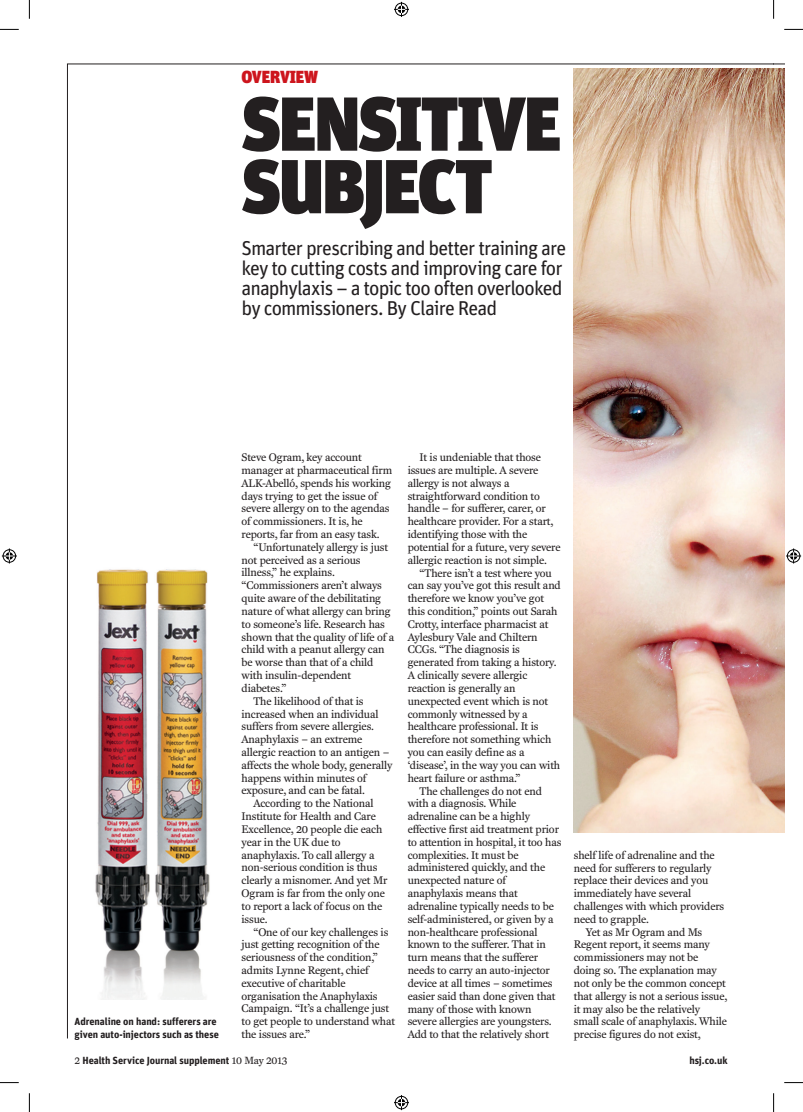
<style>
.page{position:relative;width:803px;height:1112px;background:#fff}
.page>*{position:absolute;margin:0;border:0;box-sizing:border-box;transform-origin:0 0}
.t1{font:900 76.25px/62.5px "Unit";letter-spacing:-.03em;color:#231f20}
.t2{font:20px/20px "Unit";letter-spacing:-.045em;color:#231f20}
.t3{font:900 17.5px "Unit";letter-spacing:-.015em;color:#cd151d}
.t4{font:11.25px/12.9px "Fenway";letter-spacing:-.01em;color:#231f20}
.t5{font:700 10.25px/12.8px "Unit";letter-spacing:-.005em;color:#231f20}
.s1{font-family:"Fenway";font-weight:400;font-size:10.62px}
</style>
<div class="page">
<img style="left:574px;top:68px;width:199px;height:764px">
<img style="left:95px;top:569px;width:115px;height:430px">
<svg style="left:0;top:29px;width:19px;height:1px"></svg>
<svg style="left:784px;top:29px;width:19px;height:1px"></svg>
<svg style="left:0;top:1082px;width:19px;height:1px"></svg>
<svg style="left:784px;top:1082px;width:19px;height:1px"></svg>
<svg style="left:29px;top:0;width:1px;height:19px"></svg>
<svg style="left:29px;top:1093px;width:1px;height:18px"></svg>
<svg style="left:773px;top:0;width:1px;height:19px"></svg>
<svg style="left:773px;top:1093px;width:1px;height:18px"></svg>
<svg style="left:394px;top:2px;width:15px;height:15px"></svg>
<svg style="left:394px;top:1095px;width:15px;height:14px"></svg>
<svg style="left:2px;top:548px;width:15px;height:15px"></svg>
<svg style="left:773px;top:64px;width:28px;height:769px"></svg>
<h3 class="t3" style="left:242px;top:66px;width:78px">OVERVIEW</h3>
<h1 class="t1" style="left:242px;top:91px;width:321px">SENSITIVE<br>SUBJECT</h1>
<h2 class="t2" style="left:242px;top:237px;width:326px">Smarter prescribing and better training are key to cutting costs and improving care for anaphylaxis – a topic too often overlooked by commissioners. By Claire Read</h2>
<p class="t5" style="left:75px;top:1014px;width:146px">Adrenaline on hand: sufferers are given auto-injectors such as these</p>
<p class="t4" style="left:242px;top:450px;width:152px">Steve Ogram, key account manager at pharmaceutical firm<br>ALK-Abelló, spends his working days trying to get the issue of severe allergy on to the agendas of commissioners. It is, he reports, far from an easy task.</p>
<p class="t4" style="left:253px;top:540px;width:136px">“Unfortunately allergy is just</p>
<p class="t4" style="left:242px;top:553px;width:120px">not perceived as a serious</p>
<p class="t4" style="left:242px;top:566px;width:95px">illness,” he explains.</p>
<p class="t4" style="left:242px;top:579px;width:142px">“Commissioners aren’t always</p>
<p class="t4" style="left:242px;top:591px;width:141px">quite aware of the debilitating</p>
<p class="t4" style="left:242px;top:604px;width:151px">nature of what allergy can bring</p>
<p class="t4" style="left:242px;top:617px;width:145px">to someone’s life. Research has</p>
<p class="t4" style="left:242px;top:630px;width:154px">shown that the quality of life of a</p>
<p class="t4" style="left:242px;top:643px;width:144px">child with a peanut allergy can</p>
<p class="t4" style="left:242px;top:655px;width:133px">be worse than that of a child</p>
<p class="t4" style="left:242px;top:668px;width:111px">with insulin-dependent</p>
<p class="t4" style="left:242px;top:681px;width:46px">diabetes.”</p>
<p class="t4" style="left:253px;top:694px;width:112px">The likelihood of that is</p>
<p class="t4" style="left:242px;top:707px;width:138px">increased when an individual</p>
<p class="t4" style="left:242px;top:719px;width:134px">suffers from severe allergies.</p>
<p class="t4" style="left:242px;top:732px;width:122px">Anaphylaxis – an extreme</p>
<p class="t4" style="left:242px;top:745px;width:149px">allergic reaction to an antigen –</p>
<p class="t4" style="left:242px;top:758px;width:152px">affects the whole body, generally</p>
<p class="t4" style="left:242px;top:771px;width:126px">happens within minutes of</p>
<p class="t4" style="left:242px;top:784px;width:125px">exposure, and can be fatal.</p>
<p class="t4" style="left:253px;top:796px;width:121px">According to the National</p>
<p class="t4" style="left:242px;top:809px;width:136px">Institute for Health and Care</p>
<p class="t4" style="left:242px;top:822px;width:142px">Excellence, 20 people die each</p>
<p class="t4" style="left:242px;top:835px;width:101px">year in the UK due to</p>
<p class="t4" style="left:242px;top:848px;width:134px">anaphylaxis. To call allergy a</p>
<p class="t4" style="left:242px;top:860px;width:137px">non-serious condition is thus</p>
<p class="t4" style="left:242px;top:873px;width:147px">clearly a misnomer. And yet Mr</p>
<p class="t4" style="left:242px;top:886px;width:145px">Ogram is far from the only one</p>
<p class="t4" style="left:242px;top:899px;width:142px">to report a lack of focus on the</p>
<p class="t4" style="left:242px;top:912px;width:28px">issue.</p>
<p class="t4" style="left:253px;top:925px;width:136px">“One of our key challenges is</p>
<p class="t4" style="left:242px;top:937px;width:140px">just getting recognition of the</p>
<p class="t4" style="left:242px;top:950px;width:138px">seriousness of the condition,”</p>
<p class="t4" style="left:242px;top:963px;width:129px">admits Lynne Regent, chief</p>
<p class="t4" style="left:242px;top:976px;width:105px">executive of charitable</p>
<p class="t4" style="left:242px;top:989px;width:138px">organisation the Anaphylaxis</p>
<p class="t4" style="left:242px;top:1001px;width:149px">Campaign. “It’s a challenge just</p>
<p class="t4" style="left:242px;top:1014px;width:155px">to get people to understand what</p>
<p class="t4" style="left:242px;top:1027px;width:70px">the issues are.”</p>
<p class="t4" style="left:408px;top:450px;width:154px;text-indent:12px">It is undeniable that those issues are multiple. A severe allergy is not always a straightforward condition to handle – for sufferer, carer, or healthcare provider. For a start, identifying those with the potential for a future, very severe allergic reaction is not simple.</p>
<p class="t4" style="left:419px;top:566px;width:134px">“There isn’t a test where you</p>
<p class="t4" style="left:408px;top:579px;width:155px">can say you’ve got this result and</p>
<p class="t4" style="left:408px;top:591px;width:138px">therefore we know you’ve got</p>
<p class="t4" style="left:408px;top:604px;width:151px">this condition,” points out Sarah</p>
<p class="t4" style="left:408px;top:617px;width:142px">Crotty, interface pharmacist at</p>
<p class="t4" style="left:408px;top:630px;width:131px">Aylesbury Vale and Chiltern</p>
<p class="t4" style="left:408px;top:643px;width:114px">CCGs. “The diagnosis is</p>
<p class="t4" style="left:408px;top:655px;width:150px">generated from taking a history.</p>
<p class="t4" style="left:408px;top:668px;width:121px">A clinically severe allergic</p>
<p class="t4" style="left:408px;top:681px;width:109px">reaction is generally an</p>
<p class="t4" style="left:408px;top:694px;width:142px">unexpected event which is not</p>
<p class="t4" style="left:408px;top:707px;width:122px">commonly witnessed by a</p>
<p class="t4" style="left:408px;top:720px;width:132px">healthcare professional. It is</p>
<p class="t4" style="left:408px;top:732px;width:145px">therefore not something which</p>
<p class="t4" style="left:408px;top:745px;width:118px">you can easily define as a</p>
<p class="t4" style="left:408px;top:758px;width:154px">‘disease’, in the way you can with</p>
<p class="t4" style="left:408px;top:771px;width:114px">heart failure or asthma.”</p>
<p class="t4" style="left:419px;top:784px;width:124px">The challenges do not end</p>
<p class="t4" style="left:408px;top:796px;width:110px">with a diagnosis. While</p>
<p class="t4" style="left:408px;top:809px;width:124px">adrenaline can be a highly</p>
<p class="t4" style="left:408px;top:822px;width:153px">effective first aid treatment prior</p>
<p class="t4" style="left:408px;top:835px;width:155px">to attention in hospital, it too has</p>
<p class="t4" style="left:408px;top:848px;width:112px">complexities. It must be</p>
<p class="t4" style="left:408px;top:861px;width:139px">administered quickly, and the</p>
<p class="t4" style="left:408px;top:873px;width:100px">unexpected nature of</p>
<p class="t4" style="left:408px;top:886px;width:112px">anaphylaxis means that</p>
<p class="t4" style="left:408px;top:899px;width:148px">adrenaline typically needs to be</p>
<p class="t4" style="left:408px;top:912px;width:147px">self-administered, or given by a</p>
<p class="t4" style="left:408px;top:925px;width:131px">non-healthcare professional</p>
<p class="t4" style="left:408px;top:937px;width:140px">known to the sufferer. That in</p>
<p class="t4" style="left:408px;top:950px;width:132px">turn means that the sufferer</p>
<p class="t4" style="left:408px;top:963px;width:144px">needs to carry an auto-injector</p>
<p class="t4" style="left:408px;top:976px;width:146px">device at all times – sometimes</p>
<p class="t4" style="left:408px;top:989px;width:149px">easier said than done given that</p>
<p class="t4" style="left:408px;top:1001px;width:125px">many of those with known</p>
<p class="t4" style="left:408px;top:1014px;width:145px">severe allergies are youngsters.</p>
<p class="t4" style="left:408px;top:1027px;width:143px">Add to that the relatively short</p>
<p class="t4" style="left:574px;top:848px;width:142px">shelf life of adrenaline and the</p>
<p class="t4" style="left:574px;top:861px;width:139px">need for sufferers to regularly</p>
<p class="t4" style="left:574px;top:873px;width:136px">replace their devices and you</p>
<p class="t4" style="left:574px;top:886px;width:119px">immediately have several</p>
<p class="t4" style="left:574px;top:899px;width:152px">challenges with which providers</p>
<p class="t4" style="left:574px;top:912px;width:76px">need to grapple.</p>
<p class="t4" style="left:586px;top:925px;width:118px">Yet as Mr Ogram and Ms</p>
<p class="t4" style="left:574px;top:937px;width:138px">Regent report, it seems many</p>
<p class="t4" style="left:574px;top:950px;width:126px">commissioners may not be</p>
<p class="t4" style="left:574px;top:963px;width:144px">doing so. The explanation may</p>
<p class="t4" style="left:574px;top:976px;width:153px">not only be the common concept</p>
<p class="t4" style="left:574px;top:989px;width:155px">that allergy is not a serious issue,</p>
<p class="t4" style="left:574px;top:1001px;width:128px">it may also be the relatively</p>
<p class="t4" style="left:574px;top:1014px;width:155px">small scale of anaphylaxis. While</p>
<p class="t4" style="left:574px;top:1027px;width:128px">precise figures do not exist,</p>
<p class="t5" style="left:75px;top:1053px;width:214px"><span class="s1">2</span> Health Service Journal supplement <span class="s1">10 May 2013</span></p>
<p class="t5" style="left:689px;top:1053px;width:40px">hsj.co.uk</p>
</div>
